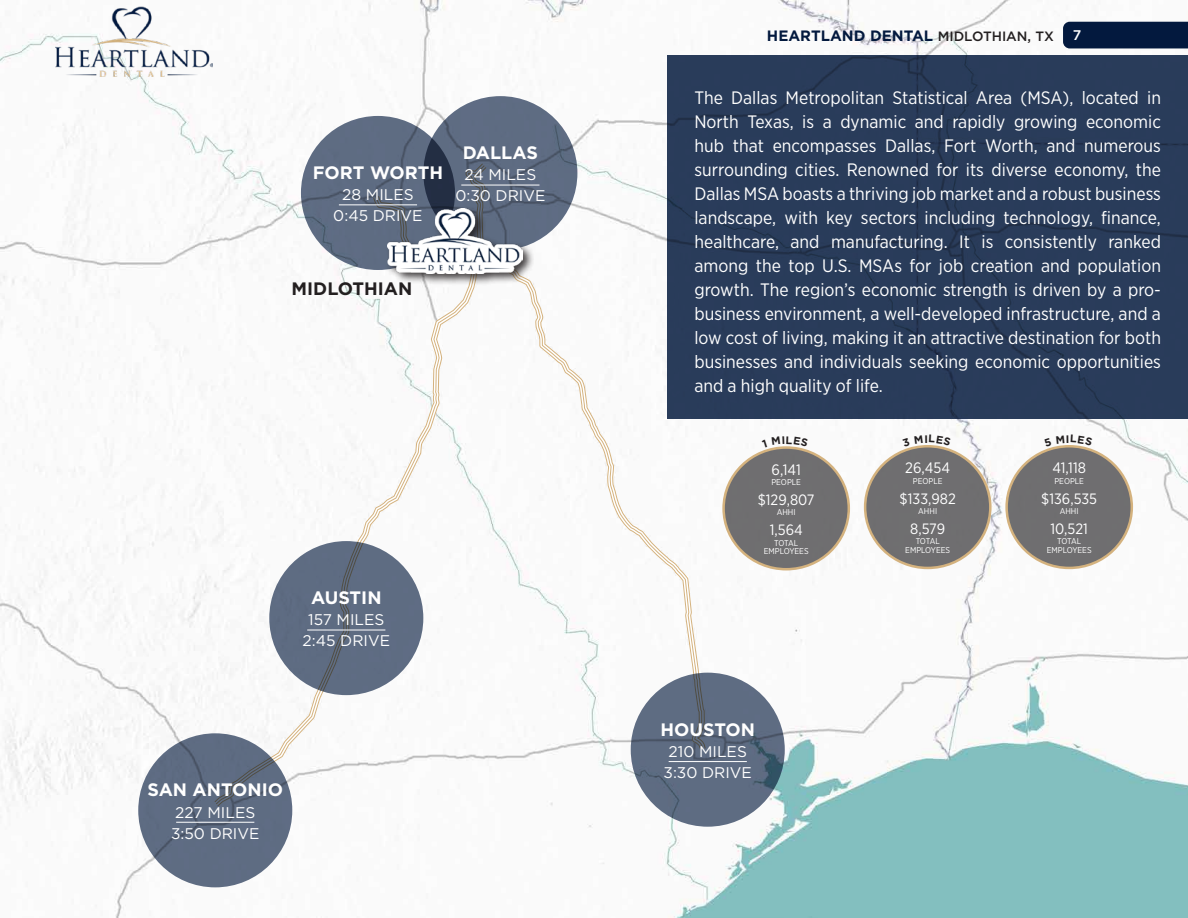
<style>
.page{position:relative;width:1188px;height:918px;background:#fff}
.page>*{position:absolute;margin:0;border:0;box-sizing:border-box;transform-origin:0 0}
.t1{font:18px/24px "Gotham Narrow";color:#fff;text-align:justify}
.t2{font:700 18px "Gotham";color:#fff}
.t3{font:700 18px "Gotham";color:#231f20}
.t4{font:15.45px/21px "Gotham";color:#fff;text-align:center}
.t5{font:15.15px "Gotham Narrow";color:#fff}
.t6{font:15px "Gotham Narrow";color:#fff}
.t7{font:700 15px "Gotham";color:#03193e}
.t8{font:500 13.95px "Gotham";color:#fff}
.t9{font:8.4px/8.4px "Gotham Narrow";color:#fff;text-align:center}
.s1{font-weight:500;font-size:13.5px;color:#231f20}
</style>
<div class="page">
<img style="left:0;top:0;width:1188px;height:918px">
<div style="left:667px;top:56px;width:521px;height:363px;background:#293c5a"></div>
<div style="left:724px;top:448px;width:125px;height:121px;background:#6f6e70;border-radius:50%"></div>
<div style="left:722px;top:446px;width:128px;height:124px;border:3px solid #d4b27e;border-radius:50%"></div>
<div style="left:865px;top:446px;width:125px;height:122px;background:#6f6e70;border-radius:50%"></div>
<div style="left:864px;top:445px;width:128px;height:124px;border:3px solid #d4b27e;border-radius:50%"></div>
<div style="left:1007px;top:446px;width:125px;height:122px;background:#6f6e70;border-radius:50%"></div>
<div style="left:1005px;top:445px;width:128px;height:124px;border:3px solid #d4b27e;border-radius:50%"></div>
<img style="left:55px;top:6px;width:158px;height:70px">
<div style="left:1063px;top:22px;width:125px;height:26px;background:#03193e"></div>
<svg style="left:496px;top:256px;width:215px;height:515px"></svg>
<svg style="left:208px;top:265px;width:273px;height:582px"></svg>
<svg style="left:501px;top:264px;width:200px;height:486px"></svg>
<svg style="left:213px;top:249px;width:260px;height:554px"></svg>
<svg style="left:423px;top:96px;width:154px;height:154px;background:#5d6a80"></svg>
<svg style="left:138px;top:733px;width:154px;height:154px;background:#5e6b81"></svg>
<svg style="left:631px;top:673px;width:154px;height:154px;background:#5c6a7f"></svg>
<svg style="left:301px;top:116px;width:154px;height:154px;background:#57657b"></svg>
<hr style="left:339px;top:205px;width:78px;height:1px;background:#fff">
<hr style="left:461px;top:185px;width:78px;height:1px;background:#fff">
<div style="left:385px;top:206px;width:150px;height:80px;background:#231f20;opacity:.85"></div>
<img style="left:388px;top:209px;width:134px;height:64px">
<hr style="left:176px;top:822px;width:78px;height:1px;background:#fff">
<hr style="left:669px;top:761px;width:78px;height:1px;background:#fff">
<div style="left:269px;top:541px;width:154px;height:154px;background:#5e6c82;border-radius:50%"></div>
<hr style="left:307px;top:630px;width:78px;height:1px;background:#fff">
<svg style="left:762px;top:436px;width:46px;height:11px"></svg>
<svg style="left:902px;top:435px;width:49px;height:12px"></svg>
<svg style="left:1044px;top:435px;width:49px;height:12px"></svg>
<p class="t2" style="left:313px;top:161px;width:132px">FORT WORTH</p>
<p class="t4" style="left:333px;top:184px;width:91px">28 MILES<br>0:45 DRIVE</p>
<p class="t2" style="left:463px;top:141px;width:77px">DALLAS</p>
<p class="t4" style="left:455px;top:164px;width:92px">24 MILES<br>0:30 DRIVE</p>
<p class="t3" style="left:292px;top:277px;width:122px">MIDLOTHIAN</p>
<p class="t2" style="left:311px;top:586px;width:72px">AUSTIN</p>
<p class="t4" style="left:303px;top:609px;width:89px">157 MILES<br>2:45 DRIVE</p>
<p class="t2" style="left:148px;top:778px;width:137px">SAN ANTONIO</p>
<p class="t4" style="left:171px;top:801px;width:90px;text-align:left">227 MILES<br>3:50 DRIVE</p>
<p class="t7" style="left:767px;top:26px;width:288px">HEARTLAND DENTAL <span class="s1">MIDLOTHIAN, TX</span></p>
<p class="t8" style="left:1073px;top:26px;width:10px">7</p>
<p class="t1" style="left:694px;top:86px;width:468px">The Dallas Metropolitan Statistical Area (MSA), located in North Texas, is a dynamic and rapidly growing economic hub that encompasses Dallas, Fort Worth, and numerous surrounding cities. Renowned for its diverse economy, the Dallas MSA boasts a thriving job market and a robust business landscape, with key sectors including technology, finance, healthcare, and manufacturing. It is consistently ranked among the top U.S. MSAs for job creation and population growth. The region’s economic strength is driven by a pro&shy;business environment, a well-developed infrastructure, and a low cost of living, making it an attractive destination for both businesses and individuals seeking economic opportunities and a high quality of life.</p>
<p class="t5" style="left:772px;top:460px;width:31px">6,141</p>
<p class="t9" style="left:771px;top:478px;width:31px">PEOPLE</p>
<p class="t6" style="left:758px;top:490px;width:58px">$129,807</p>
<p class="t9" style="left:777px;top:508px;width:20px">AHHI</p>
<p class="t6" style="left:770px;top:521px;width:35px">1,564</p>
<p class="t9" style="left:764px;top:538px;width:46px">TOTAL<br>EMPLOYEES</p>
<p class="t2" style="left:661px;top:717px;width:96px">HOUSTON</p>
<p class="t4" style="left:664px;top:741px;width:90px">210 MILES<br>3:30 DRIVE</p>
<p class="t5" style="left:905px;top:459px;width:46px">26,454</p>
<p class="t9" style="left:913px;top:476px;width:31px">PEOPLE</p>
<p class="t6" style="left:900px;top:489px;width:58px">$133,982</p>
<p class="t9" style="left:918px;top:507px;width:20px">AHHI</p>
<p class="t6" style="left:910px;top:520px;width:36px">8,579</p>
<p class="t9" style="left:905px;top:537px;width:46px">TOTAL<br>EMPLOYEES</p>
<p class="t5" style="left:1052px;top:459px;width:35px">41,118</p>
<p class="t9" style="left:1054px;top:476px;width:31px">PEOPLE</p>
<p class="t6" style="left:1041px;top:489px;width:57px">$136,535</p>
<p class="t9" style="left:1060px;top:507px;width:20px">AHHI</p>
<p class="t6" style="left:1051px;top:520px;width:39px">10,521</p>
<p class="t9" style="left:1047px;top:537px;width:46px">TOTAL<br>EMPLOYEES</p>
</div>
